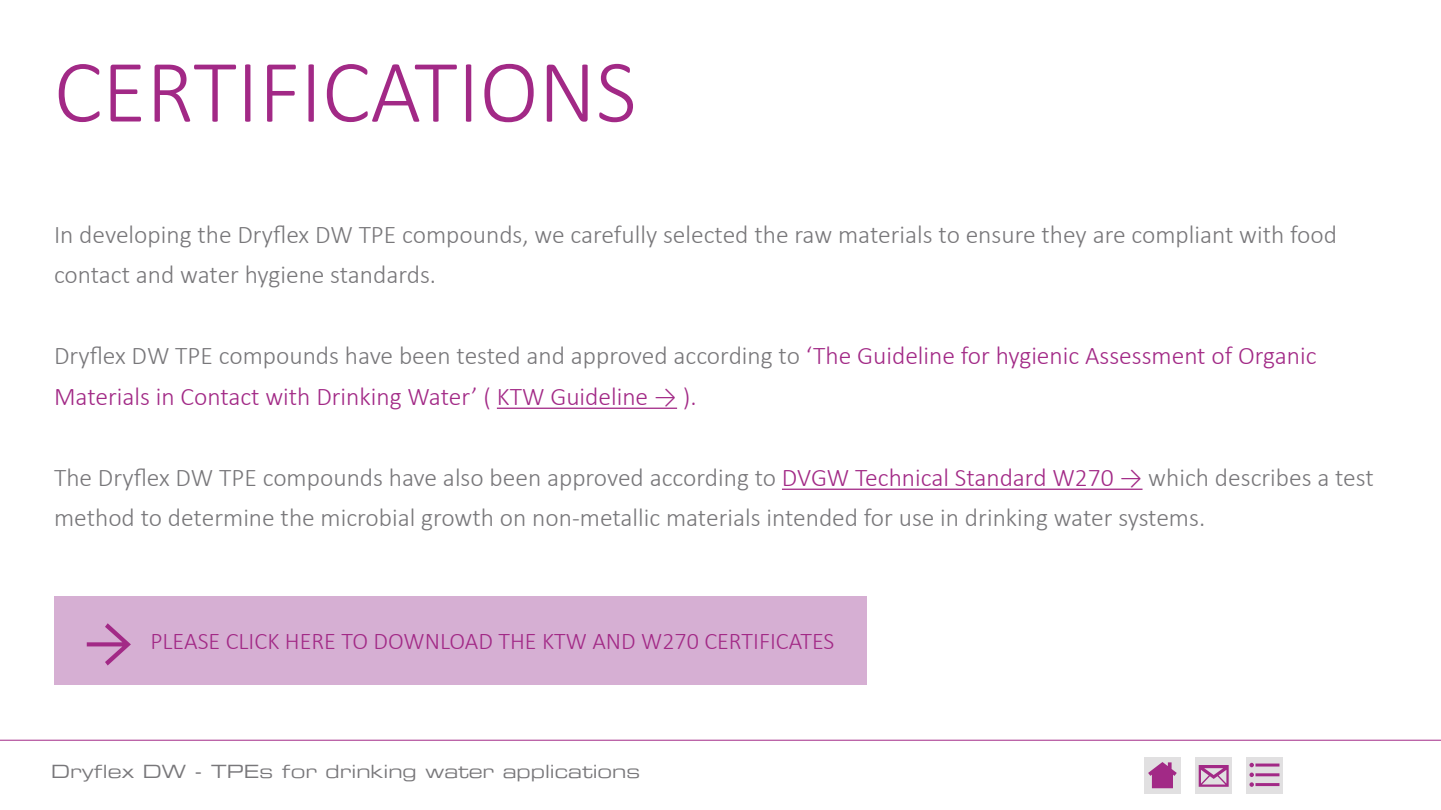
<style>
.page{position:relative;width:1441px;height:810px;background:#fff}
.page>*{position:absolute;margin:0;border:0;box-sizing:border-box;transform-origin:0 0}
.t1{font:300 90px "Calibri";color:#a22986}
.t2{font:300 25.5px/40.5px "Calibri";color:#78777a}
.t3{font:300 25.5px/40.5px "Calibri";color:#a22986}
.t4{font:300 24px "Calibri";color:#a22986}
.t5{font:18px "Eurostile Extended Two";color:#78777a}
.s1{color:#78777a}
.s2{color:#a22986}
</style>
<div class="page">
<hr style="left:0;top:740px;width:1440px;height:1px;background:#a22986">
<div style="left:1246px;top:757px;width:37px;height:37px;background:#e1e0e1"></div>
<hr style="left:1255px;top:783px;width:24px;height:3px;background:#a22986">
<hr style="left:1255px;top:773px;width:24px;height:3px;background:#a22986">
<svg style="left:1249px;top:773px;width:4px;height:14px"></svg>
<hr style="left:1255px;top:764px;width:24px;height:3px;background:#a22986">
<svg style="left:1249px;top:763px;width:4px;height:4px"></svg>
<hr style="left:497px;top:408px;width:180px;height:1px;background:#a22986">
<hr style="left:781px;top:489px;width:361px;height:1px;background:#a22986">
<div style="left:55px;top:596px;width:812px;height:89px;background:#d6afd3"></div>
<div style="left:1144px;top:757px;width:37px;height:37px;background:#e1e0e1"></div>
<svg style="left:1148px;top:762px;width:28px;height:26px"></svg>
<div style="left:1195px;top:757px;width:37px;height:37px;background:#e1e0e1"></div>
<svg style="left:1198px;top:765px;width:30px;height:22px"></svg>
<h1 class="t1" style="left:54px;top:36px;width:584px">CERTIFICATIONS</h1>
<p class="t2" style="left:54px;top:214px;width:1284px">In developing the Dryflex DW TPE compounds, we carefully selected the raw materials to ensure they are compliant with food contact and water hygiene standards.</p>
<p class="t3" style="left:54px;top:336px;width:1263px"><span class="s1">Dryflex DW TPE compounds have been tested and approved according to</span> ‘The Guideline for hygienic Assessment of Organic<br>Materials in Contact with Drinking Water’ ( KTW Guideline → ).</p>
<p class="t2" style="left:54px;top:457px;width:1321px">The Dryflex DW TPE compounds have also been approved according to <span class="s2">DVGW Technical Standard W270 →</span> which describes a test method to determine the microbial growth on non-metallic materials intended for use in drinking water systems.</p>
<p class="t4" style="left:150px;top:626px;width:685px">PLEASE CLICK HERE TO DOWNLOAD THE KTW AND W270 CERTIFICATES</p>
<p class="t5" style="left:51px;top:759px;width:590px">Dryflex DW - TPEs for drinking water applications</p>
</div>
